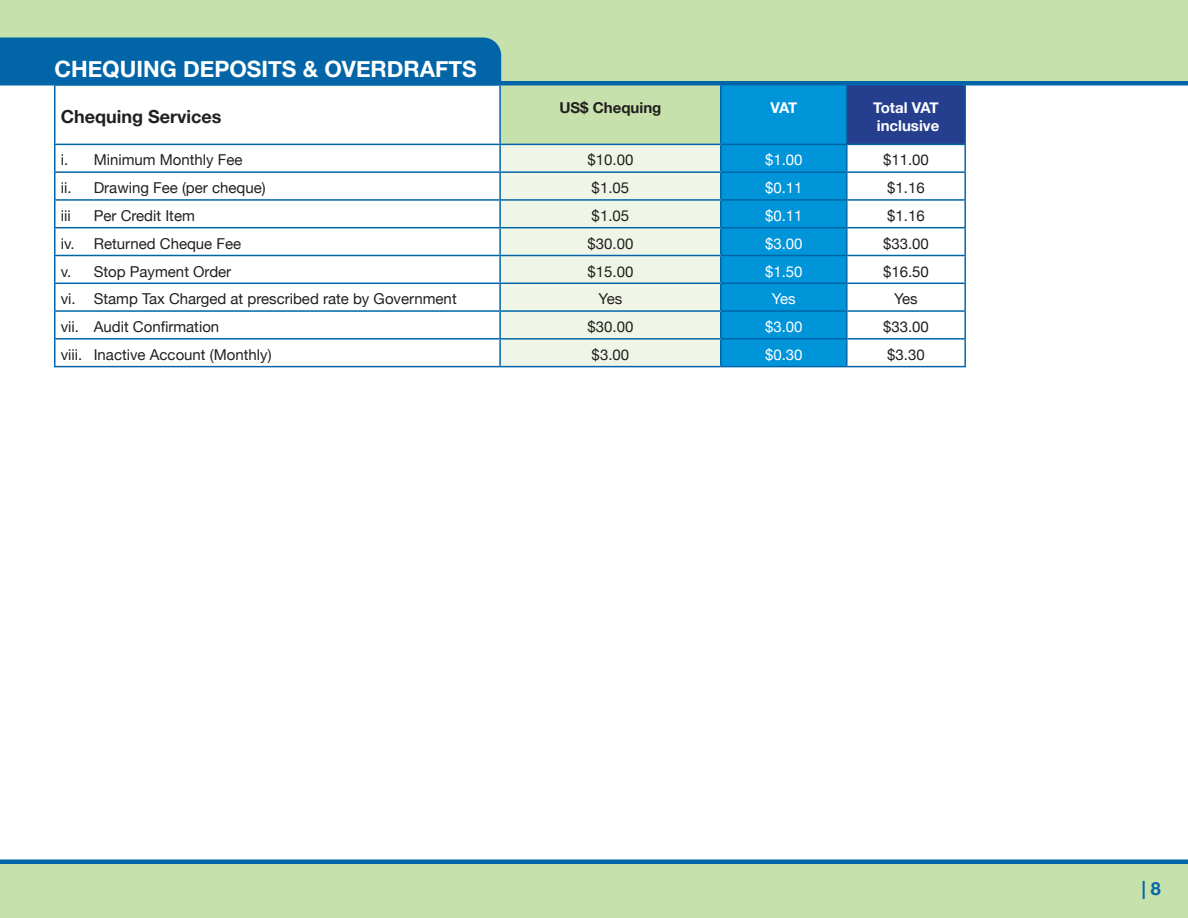
<style>
.page{position:relative;width:1188px;height:918px;background:#c6e1ab}
.page>*{position:absolute;margin:0;border:0;box-sizing:border-box;transform-origin:0 0}
.t1{font:700 22.5px "Helvetica Neue";color:#fff}
.t2{font:700 18px "Helvetica Neue";color:#231f20}
.t3{font:700 18px "Helvetica Neue";color:#0165a8}
.t4{font:15px "Helvetica Neue";color:#231f20}
.t5{font:15px "Helvetica Neue";color:#fff}
.t6{font:700 15px "Helvetica Neue";color:#fff}
.t7{font:700 15px "Helvetica Neue";color:#231f20}
.t8{font:700 15px "Helvetica Neue";letter-spacing:-.025em;color:#fff}
</style>
<div class="page">
<div style="left:0;top:37px;width:501px;height:44px;background:#0165a8"></div>
<div style="left:0;top:81px;width:1188px;height:783px;background:#fff"></div>
<div style="left:500px;top:85px;width:221px;height:59px;background:#c6e1ab"></div>
<div style="left:501px;top:145px;width:219px;height:221px;background:#eff6e7"></div>
<svg style="left:722px;top:86px;width:242px;height:280px;background:#60b1de"></svg>
<hr style="left:54px;top:84px;width:446px;height:2px;background:#0165a8">
<hr style="left:54px;top:85px;width:2px;height:59px;background:#0165a8">
<hr style="left:500px;top:84px;width:221px;height:2px;background:#0165a8">
<hr style="left:499px;top:85px;width:2px;height:59px;background:#0165a8">
<hr style="left:721px;top:84px;width:126px;height:2px;background:#0165a8">
<hr style="left:720px;top:85px;width:2px;height:59px;background:#0165a8">
<hr style="left:847px;top:84px;width:119px;height:2px;background:#0165a8">
<hr style="left:846px;top:85px;width:2px;height:59px;background:#0165a8">
<hr style="left:964px;top:85px;width:2px;height:59px;background:#0165a8">
<hr style="left:54px;top:144px;width:446px;height:1px;background:#0165a8">
<hr style="left:54px;top:145px;width:2px;height:26px;background:#0165a8">
<hr style="left:500px;top:144px;width:221px;height:1px;background:#0165a8">
<hr style="left:499px;top:145px;width:2px;height:26px;background:#0165a8">
<hr style="left:721px;top:144px;width:126px;height:1px;background:#0165a8">
<hr style="left:847px;top:144px;width:119px;height:1px;background:#0165a8">
<hr style="left:54px;top:171px;width:446px;height:2px;background:#0165a8">
<hr style="left:54px;top:173px;width:2px;height:26px;background:#0165a8">
<hr style="left:500px;top:171px;width:221px;height:2px;background:#0165a8">
<hr style="left:499px;top:173px;width:2px;height:26px;background:#0165a8">
<hr style="left:721px;top:171px;width:126px;height:2px;background:#0165a8">
<hr style="left:847px;top:171px;width:119px;height:2px;background:#0165a8">
<hr style="left:54px;top:199px;width:446px;height:2px;background:#0165a8">
<hr style="left:54px;top:201px;width:2px;height:26px;background:#0165a8">
<hr style="left:500px;top:199px;width:221px;height:2px;background:#0165a8">
<hr style="left:499px;top:201px;width:2px;height:26px;background:#0165a8">
<hr style="left:721px;top:199px;width:126px;height:2px;background:#0165a8">
<hr style="left:847px;top:199px;width:119px;height:2px;background:#0165a8">
<hr style="left:54px;top:227px;width:446px;height:1px;background:#0165a8">
<hr style="left:54px;top:228px;width:2px;height:27px;background:#0165a8">
<hr style="left:500px;top:227px;width:221px;height:1px;background:#0165a8">
<hr style="left:499px;top:228px;width:2px;height:27px;background:#0165a8">
<hr style="left:721px;top:227px;width:126px;height:1px;background:#0165a8">
<hr style="left:847px;top:227px;width:119px;height:1px;background:#0165a8">
<hr style="left:54px;top:255px;width:446px;height:1px;background:#0165a8">
<hr style="left:54px;top:256px;width:2px;height:27px;background:#0165a8">
<hr style="left:500px;top:255px;width:221px;height:1px;background:#0165a8">
<hr style="left:499px;top:256px;width:2px;height:27px;background:#0165a8">
<hr style="left:721px;top:255px;width:126px;height:1px;background:#0165a8">
<hr style="left:847px;top:255px;width:119px;height:1px;background:#0165a8">
<hr style="left:54px;top:283px;width:446px;height:1px;background:#0165a8">
<hr style="left:54px;top:284px;width:2px;height:26px;background:#0165a8">
<hr style="left:500px;top:283px;width:221px;height:1px;background:#0165a8">
<hr style="left:499px;top:284px;width:2px;height:26px;background:#0165a8">
<hr style="left:721px;top:283px;width:126px;height:1px;background:#0165a8">
<hr style="left:847px;top:283px;width:119px;height:1px;background:#0165a8">
<hr style="left:54px;top:310px;width:446px;height:2px;background:#0165a8">
<hr style="left:54px;top:312px;width:2px;height:26px;background:#0165a8">
<hr style="left:500px;top:310px;width:221px;height:2px;background:#0165a8">
<hr style="left:499px;top:312px;width:2px;height:26px;background:#0165a8">
<hr style="left:721px;top:310px;width:126px;height:2px;background:#0165a8">
<hr style="left:847px;top:310px;width:119px;height:2px;background:#0165a8">
<hr style="left:54px;top:338px;width:446px;height:2px;background:#0165a8">
<hr style="left:54px;top:340px;width:2px;height:26px;background:#0165a8">
<hr style="left:500px;top:338px;width:221px;height:2px;background:#0165a8">
<hr style="left:499px;top:340px;width:2px;height:26px;background:#0165a8">
<hr style="left:721px;top:338px;width:126px;height:2px;background:#0165a8">
<hr style="left:847px;top:338px;width:119px;height:2px;background:#0165a8">
<hr style="left:54px;top:366px;width:446px;height:1px;background:#0165a8">
<hr style="left:500px;top:366px;width:221px;height:1px;background:#0165a8">
<hr style="left:721px;top:366px;width:126px;height:1px;background:#0165a8">
<hr style="left:847px;top:366px;width:119px;height:1px;background:#0165a8">
<hr style="left:720px;top:145px;width:2px;height:26px;background:#0165a8">
<hr style="left:846px;top:145px;width:2px;height:26px;background:#0165a8">
<hr style="left:964px;top:145px;width:2px;height:26px;background:#0165a8">
<hr style="left:720px;top:173px;width:2px;height:26px;background:#0165a8">
<hr style="left:846px;top:173px;width:2px;height:26px;background:#0165a8">
<hr style="left:964px;top:173px;width:2px;height:26px;background:#0165a8">
<hr style="left:720px;top:201px;width:2px;height:26px;background:#0165a8">
<hr style="left:846px;top:201px;width:2px;height:26px;background:#0165a8">
<hr style="left:964px;top:201px;width:2px;height:26px;background:#0165a8">
<hr style="left:720px;top:228px;width:2px;height:27px;background:#0165a8">
<hr style="left:846px;top:228px;width:2px;height:27px;background:#0165a8">
<hr style="left:964px;top:228px;width:2px;height:27px;background:#0165a8">
<hr style="left:720px;top:256px;width:2px;height:27px;background:#0165a8">
<hr style="left:846px;top:256px;width:2px;height:27px;background:#0165a8">
<hr style="left:964px;top:256px;width:2px;height:27px;background:#0165a8">
<hr style="left:720px;top:284px;width:2px;height:26px;background:#0165a8">
<hr style="left:846px;top:284px;width:2px;height:26px;background:#0165a8">
<hr style="left:964px;top:284px;width:2px;height:26px;background:#0165a8">
<hr style="left:720px;top:312px;width:2px;height:26px;background:#0165a8">
<hr style="left:846px;top:312px;width:2px;height:26px;background:#0165a8">
<hr style="left:964px;top:312px;width:2px;height:26px;background:#0165a8">
<hr style="left:720px;top:340px;width:2px;height:26px;background:#0165a8">
<hr style="left:846px;top:340px;width:2px;height:26px;background:#0165a8">
<hr style="left:964px;top:340px;width:2px;height:26px;background:#0165a8">
<p class="t1" style="left:54px;top:51px;width:424px">CHEQUING DEPOSITS &amp; OVERDRAFTS</p>
<p class="t2" style="left:61px;top:103px;width:162px">Chequing Services</p>
<p class="t7" style="left:559px;top:96px;width:103px">US$ Chequing</p>
<p class="t6" style="left:770px;top:96px;width:28px">VAT</p>
<p class="t8" style="left:873px;top:96px;width:67px">Total VAT</p>
<p class="t6" style="left:877px;top:114px;width:64px">inclusive</p>
<p class="t4" style="left:61px;top:149px;width:183px">i. Minimum Monthly Fee</p>
<p class="t4" style="left:587px;top:149px;width:47px">$10.00</p>
<p class="t5" style="left:765px;top:149px;width:39px">$1.00</p>
<p class="t4" style="left:883px;top:149px;width:47px">$11.00</p>
<p class="t4" style="left:61px;top:177px;width:206px">ii. Drawing Fee (per cheque)</p>
<p class="t4" style="left:592px;top:177px;width:39px">$1.05</p>
<p class="t5" style="left:765px;top:177px;width:39px">$0.11</p>
<p class="t4" style="left:887px;top:177px;width:39px">$1.16</p>
<p class="t4" style="left:61px;top:205px;width:11px">iii</p>
<p class="t4" style="left:94px;top:205px;width:103px">Per Credit Item</p>
<p class="t4" style="left:592px;top:205px;width:39px">$1.05</p>
<p class="t5" style="left:765px;top:205px;width:39px">$0.11</p>
<p class="t4" style="left:887px;top:205px;width:39px">$1.16</p>
<p class="t4" style="left:61px;top:233px;width:182px">iv. Returned Cheque Fee</p>
<p class="t4" style="left:587px;top:233px;width:47px">$30.00</p>
<p class="t5" style="left:765px;top:233px;width:39px">$3.00</p>
<p class="t4" style="left:883px;top:233px;width:47px">$33.00</p>
<p class="t4" style="left:61px;top:260px;width:172px">v. Stop Payment Order</p>
<p class="t4" style="left:587px;top:260px;width:47px">$15.00</p>
<p class="t5" style="left:765px;top:260px;width:39px">$1.50</p>
<p class="t4" style="left:883px;top:260px;width:47px">$16.50</p>
<p class="t4" style="left:61px;top:288px;width:397px">vi. Stamp Tax Charged at prescribed rate by Government</p>
<p class="t4" style="left:599px;top:288px;width:25px">Yes</p>
<p class="t5" style="left:772px;top:288px;width:25px">Yes</p>
<p class="t4" style="left:894px;top:288px;width:25px">Yes</p>
<p class="t4" style="left:61px;top:316px;width:160px">vii. Audit Confirmation</p>
<p class="t4" style="left:587px;top:316px;width:47px">$30.00</p>
<p class="t5" style="left:765px;top:316px;width:39px">$3.00</p>
<p class="t4" style="left:883px;top:316px;width:47px">$33.00</p>
<p class="t4" style="left:61px;top:344px;width:212px">viii. Inactive Account (Monthly)</p>
<p class="t4" style="left:592px;top:344px;width:39px">$3.00</p>
<p class="t5" style="left:765px;top:344px;width:39px">$0.30</p>
<p class="t4" style="left:887px;top:344px;width:39px">$3.30</p>
<p class="t3" style="left:1142px;top:875px;width:21px">| 8</p>
</div>
